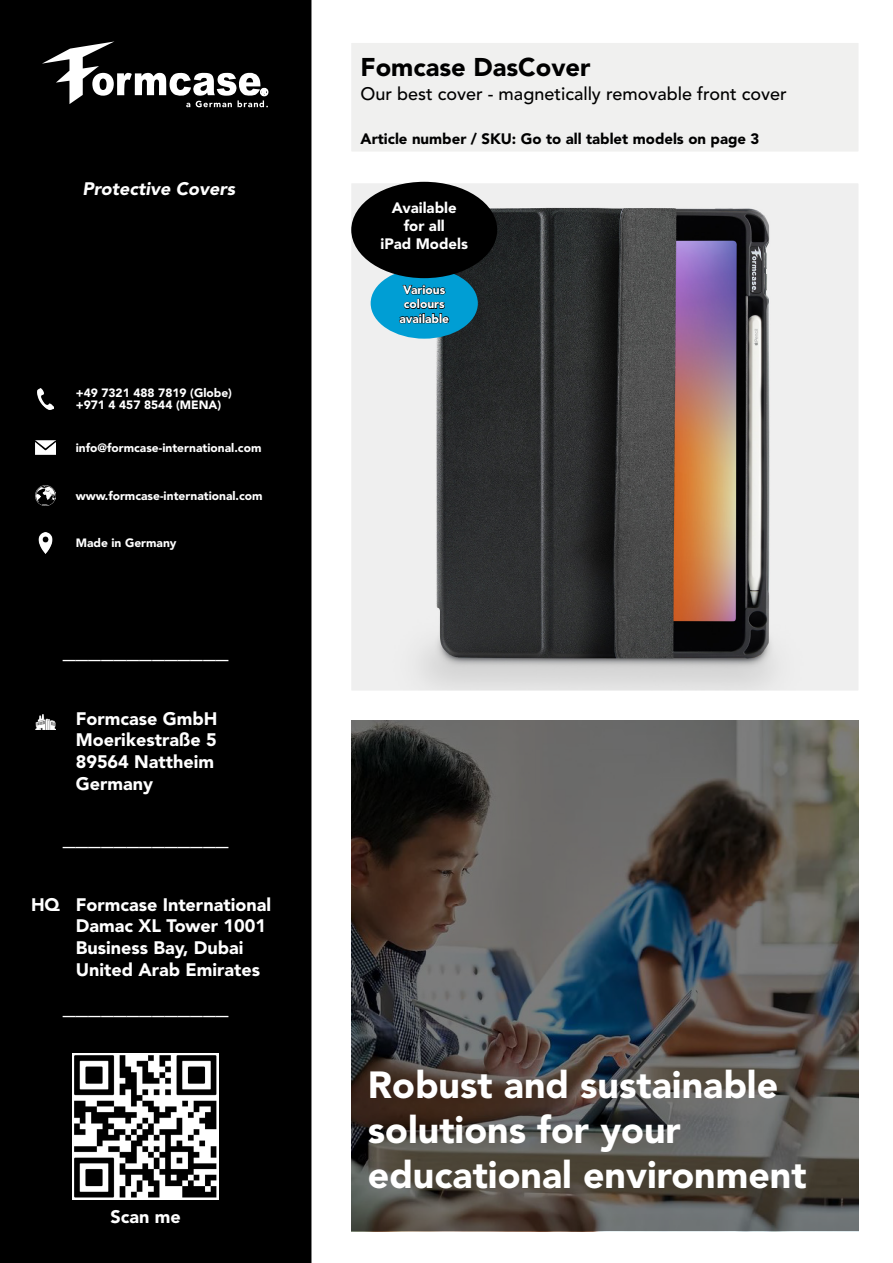
<style>
.page{position:relative;width:893px;height:1263px;background:#fff}
.page>*{position:absolute;margin:0;border:0;box-sizing:border-box;transform-origin:0 0}
.t1{font:900 37.5px/45px "Avenir LT Std";color:#fff}
.t2{font:900 25.5px "Avenir LT Std";color:#fff}
.t3{font:900 25.5px "Avenir LT Std";color:#000}
.t4{font:900 18px "Avenir LT Std";color:#fff}
.t5{font:500 18px "Avenir LT Std";color:#000}
.t6{font:italic 900 18px "Avenir LT Std";color:#fff}
.t7{font:900 15px "Avenir LT Std";color:#000}
.t8{font:900 15px "Avenir LT Std";color:#fff}
.t9{font:900 12px/14.4px "Avenir LT Std";color:#fff;text-align:center}
</style>
<div class="page">
<div style="left:0;top:0;width:311px;height:1263px;background:#000"></div>
<img style="left:353px;top:185px;width:504px;height:504px">
<div style="left:350px;top:182px;width:510px;height:510px;border:2px solid #fff"></div>
<div style="left:350px;top:41px;width:510px;height:112px;background:#f0f0ef;border:2px solid #fff"></div>
<svg style="left:42px;top:41px;width:226px;height:66px"></svg>
<img style="left:38px;top:388px;width:15px;height:21px">
<img style="left:35px;top:440px;width:21px;height:14px">
<img style="left:35px;top:485px;width:21px;height:20px">
<img style="left:35px;top:533px;width:21px;height:20px">
<img style="left:72px;top:1053px;width:147px;height:147px">
<svg style="left:351px;top:721px;width:507px;height:510px;background:#514e4c"></svg>
<img style="left:35px;top:714px;width:21px;height:15px">
<div style="left:371px;top:268px;width:107px;height:71px;background:#009ed4;border-radius:50%"></div>
<svg style="left:399px;top:285px;width:50px;height:39px"></svg>
<div style="left:351px;top:182px;width:146px;height:96px;background:#000;border-radius:50%"></div>
<p class="t6" style="left:82px;top:178px;width:154px">Protective Covers</p>
<p class="t9" style="left:76px;top:386px;width:158px">+49 7321 488 7819 (Globe)</p>
<p class="t9" style="left:76px;top:397px;width:147px">+971 4 457 8544 (MENA)</p>
<p class="t9" style="left:76px;top:440px;width:187px">info@formcase-international.com</p>
<p class="t9" style="left:76px;top:488px;width:189px">www.formcase-international.com</p>
<p class="t9" style="left:76px;top:536px;width:102px">Made in Germany</p>
<p class="t2" style="left:63px;top:634px;width:167px">_____________</p>
<p class="t4" style="left:76px;top:707px;width:143px">Formcase GmbH</p>
<p class="t4" style="left:76px;top:729px;width:142px">Moerikestraße 5</p>
<p class="t4" style="left:76px;top:751px;width:140px">89564 Nattheim</p>
<p class="t4" style="left:76px;top:772px;width:79px">Germany</p>
<p class="t2" style="left:63px;top:820px;width:167px">_____________</p>
<p class="t4" style="left:31px;top:894px;width:30px">HQ</p>
<p class="t4" style="left:76px;top:894px;width:197px">Formcase International</p>
<p class="t4" style="left:76px;top:915px;width:192px">Damac XL Tower 1001</p>
<p class="t4" style="left:76px;top:937px;width:169px">Business Bay, Dubai</p>
<p class="t4" style="left:76px;top:958px;width:186px">United Arab Emirates</p>
<p class="t2" style="left:63px;top:989px;width:167px">_____________</p>
<p class="t4" style="left:110px;top:1206px;width:72px">Scan me</p>
<p class="t3" style="left:361px;top:52px;width:231px">Fomcase DasCover</p>
<p class="t5" style="left:361px;top:83px;width:428px">Our best cover - magnetically removable front cover</p>
<p class="t7" style="left:361px;top:130px;width:400px">Article number / SKU: Go to all tablet models on page 3</p>
<p class="t8" style="left:392px;top:199px;width:66px">Available</p>
<p class="t8" style="left:404px;top:217px;width:43px">for all</p>
<p class="t8" style="left:380px;top:235px;width:89px">iPad Models</p>
<p class="t9" style="left:403px;top:282px;width:43px">Various</p>
<p class="t9" style="left:399px;top:297px;width:51px">colours available</p>
<p class="t1" style="left:368px;top:1062px;width:440px">Robust and sustainable solutions for your educational environment</p>
</div>
